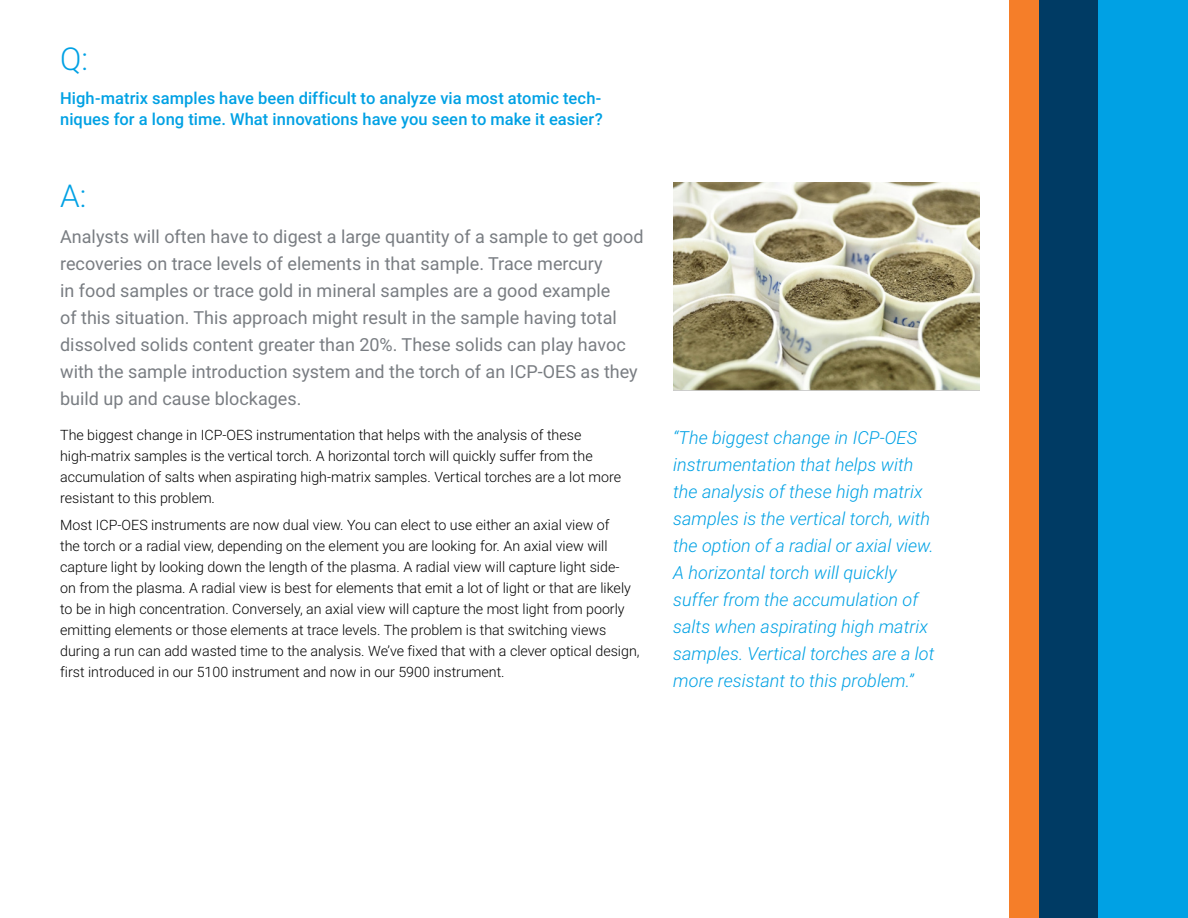
<style>
.page{position:relative;width:1188px;height:918px;background:#fff}
.page>*{position:absolute;margin:0;border:0;box-sizing:border-box;transform-origin:0 0}
.t1{font:300 31.5px "Roboto";color:#00a1e4}
.t2{font:18px/27px "Roboto";color:#797d82}
.t3{font:italic 300 18px/27px "Roboto";color:#00a1e4}
.t4{font:500 16.5px/21px "Roboto";letter-spacing:.005em;color:#00a1e4}
.t5{font:300 14.25px/21px "Roboto";color:#000}
</style>
<div class="page">
<img style="left:673px;top:183px;width:307px;height:208px">
<div style="left:1039px;top:0;width:60px;height:918px;background:#003b64"></div>
<div style="left:1099px;top:0;width:89px;height:918px;background:#00a1e4"></div>
<div style="left:1009px;top:0;width:30px;height:918px;background:#f57e29"></div>
<h1 class="t1" style="left:60px;top:36px;width:29px">Q:</h1>
<p class="t4" style="left:60px;top:87px;width:544px">High-matrix samples have been difficult to analyze via most atomic tech&shy;niques for a long time. What innovations have you seen to make it easier?</p>
<h1 class="t1" style="left:60px;top:174px;width:28px">A:</h1>
<p class="t2" style="left:60px;top:223px;width:585px">Analysts will often have to digest a large quantity of a sample to get good recoveries on trace levels of elements in that sample. Trace mercury<br>in food samples or trace gold in mineral samples are a good example<br>of this situation. This approach might result in the sample having total dissolved solids content greater than 20%. These solids can play havoc with the sample introduction system and the torch of an ICP-OES as they build up and cause blockages.</p>
<p class="t5" style="left:60px;top:424px;width:563px">The biggest change in ICP-OES instrumentation that helps with the analysis of these high-matrix samples is the vertical torch. A horizontal torch will quickly suffer from the accumulation of salts when aspirating high-matrix samples. Vertical torches are a lot more resistant to this problem.</p>
<p class="t5" style="left:60px;top:514px;width:581px">Most ICP-OES instruments are now dual view. You can elect to use either an axial view of<br>the torch or a radial view, depending on the element you are looking for. An axial view will capture light by looking down the length of the plasma. A radial view will capture light side-<br>on from the plasma. A radial view is best for elements that emit a lot of light or that are likely to be in high concentration. Conversely, an axial view will capture the most light from poorly emitting elements or those elements at trace levels. The problem is that switching views during a run can add wasted time to the analysis. We’ve fixed that with a clever optical design, first introduced in our 5100 instrument and now in our 5900 instrument.</p>
<p class="t3" style="left:673px;top:423px;width:263px">“The biggest change in ICP-OES instrumentation that helps with the analysis of these high matrix samples is the vertical torch, with the option of a radial or axial view.<br>A horizontal torch will quickly suffer from the accumulation of salts when aspirating high matrix samples. Vertical torches are a lot more resistant to this problem.”</p>
</div>
